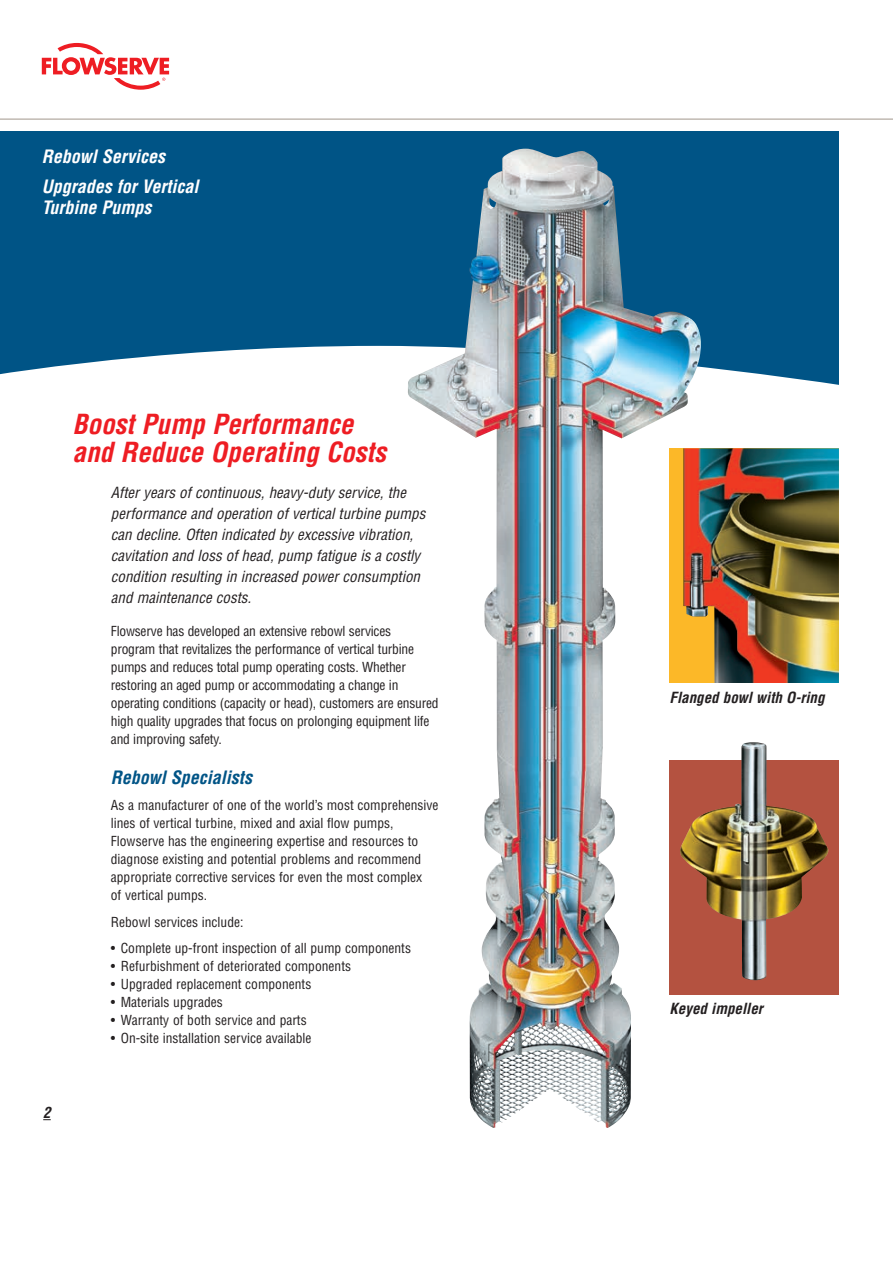
<style>
.page{position:relative;width:893px;height:1263px;background:#fff}
.page>*{position:absolute;margin:0;border:0;box-sizing:border-box;transform-origin:0 0}
.PB-Red_Page_Header{font:italic 700 condensed 27px/28.5px "Helvetica LT Std";color:#ee1d23}
.PB-Page_Title_White{font:italic 700 condensed 18px/21.6px "Helvetica LT Std";color:#fff}
.PB-Sub_Header{font:italic 700 condensed 18px "Helvetica LT Std";color:#005486}
.PB-Intro_Paragraph{font:italic condensed 15px/21px "Helvetica LT Std";color:#231f20}
.PB-Photo_Caption{font:italic 700 condensed 15px "Helvetica LT Std";color:#231f20}
.PB-Body_Copy{font:condensed 13.5px/18px "Helvetica LT Std";color:#231f20}
</style>
<div class="page">
<div style="left:0;top:132px;width:838px;height:256px;background:#005486"></div>
<hr style="left:0;top:119px;width:892px;height:1px;background:#a1968b">
<svg style="left:42px;top:43px;width:127px;height:47px"></svg>
<svg style="left:0;top:346px;width:839px;height:59px;fill:#fff"></svg>
<img style="left:407px;top:152px;width:223px;height:976px">
<div style="left:669px;top:448px;width:169px;height:235px;background:#fcb828"></div>
<img style="left:683px;top:448px;width:155px;height:235px">
<div style="left:669px;top:760px;width:169px;height:234px;background:#b45240"></div>
<img style="left:680px;top:742px;width:147px;height:238px">
<p class="PB-Page_Title_White" style="left:42px;top:146px;width:125px">Rebowl Services</p>
<p class="PB-Page_Title_White" style="left:42px;top:175px;width:158px">Upgrades for Vertical<br>Turbine Pumps</p>
<p class="PB-Red_Page_Header" style="left:72px;top:410px;width:315px">Boost Pump Performance and Reduce Operating Costs</p>
<p class="PB-Photo_Caption" style="left:43px;top:1103px;width:9px">2</p>
<p class="PB-Intro_Paragraph" style="left:111px;top:482px;width:316px">After years of continuous, heavy-duty service, the performance and operation of vertical turbine pumps can decline. Often indicated by excessive vibration, cavitation and loss of head, pump fatigue is a costly condition resulting in increased power consumption and maintenance costs.</p>
<p class="PB-Body_Copy" style="left:111px;top:622px;width:329px">Flowserve has developed an extensive rebowl services program that revitalizes the performance of vertical turbine pumps and reduces total pump operating costs. Whether restoring an aged pump or accommodating a change in operating conditions (capacity or head), customers are ensured high quality upgrades that focus on prolonging equipment life and improving safety.</p>
<p class="PB-Sub_Header" style="left:111px;top:766px;width:142px">Rebowl Specialists</p>
<p class="PB-Body_Copy" style="left:111px;top:796px;width:329px">As a manufacturer of one of the world’s most comprehensive lines of vertical turbine, mixed and axial flow pumps, Flowserve has the engineering expertise and resources to diagnose existing and potential problems and recommend appropriate corrective services for even the most complex<br>of vertical pumps.</p>
<p class="PB-Body_Copy" style="left:111px;top:912px;width:134px">Rebowl services include:</p>
<p class="PB-Body_Copy" style="left:111px;top:939px;width:301px">• Complete up-front inspection of all pump components</p>
<p class="PB-Body_Copy" style="left:111px;top:957px;width:241px">• Refurbishment of deteriorated components</p>
<p class="PB-Body_Copy" style="left:111px;top:975px;width:202px">• Upgraded replacement components</p>
<p class="PB-Body_Copy" style="left:111px;top:993px;width:113px">• Materials upgrades</p>
<p class="PB-Body_Copy" style="left:111px;top:1011px;width:197px">• Warranty of both service and parts</p>
<p class="PB-Body_Copy" style="left:111px;top:1029px;width:202px">• On-site installation service available</p>
<p class="PB-Photo_Caption" style="left:669px;top:688px;width:156px">Flanged bowl with O-ring</p>
<p class="PB-Photo_Caption" style="left:669px;top:999px;width:95px">Keyed impeller</p>
</div>
